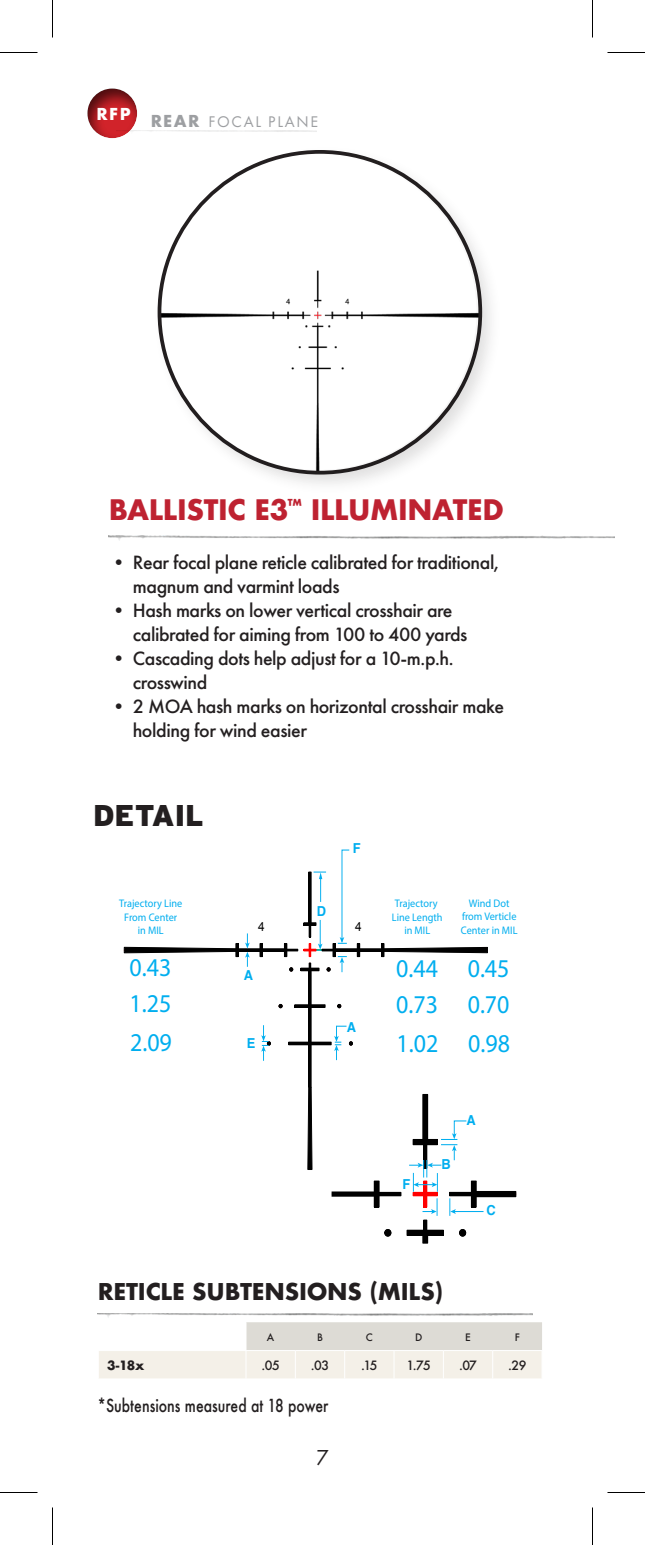
<style>
.page{position:relative;width:645px;height:1545px;background:#fff}
.page>*{position:absolute;margin:0;border:0;box-sizing:border-box;transform-origin:0 0}
.t1{font:900 30px "Interstate";color:#231f20}
.Product_Name{font:700 27.5px "Futura";letter-spacing:-.015em;color:#be2231}
.t2{font:25.75px/35.8px "Myriad Pro";color:#00aeef;scale:.93 1}
.Intro{font:700 22.5px "Futura";letter-spacing:-.01em;color:#231f20}
.t3{font:22.5px "Futura PT";color:#231f20}
.Intro-2{font:500 20px/24px "Futura PT";letter-spacing:-.02em;color:#231f20}
.t4{font:500 17.5px "Futura";color:#231f20;scale:.8 1}
.t5{font:16px "Futura PT";letter-spacing:.11em;color:#9d9fa2}
.t6{font:700 16px "Futura";color:#fff}
.t7{font:700 13.75px "Helvetica";color:#00aeef;scale:.93 1}
.t8{font:12.75px "Arial";color:#000;scale:.93 1}
.t9{font:500 12.5px "Futura";letter-spacing:-.045em;color:#231f20}
.t10{font:700 12.5px "Futura";color:#231f20}
.t11{font:11px/13.2px "Myriad Pro";color:#00aeef;text-align:center;scale:.93 1}
.t12{font:500 10px "Futura";color:#231f20}
.s1{font-family:"Futura";font-weight:700}
</style>
<div class="page">
<div style="left:152px;top:144px;width:352px;height:352px;background:#231f20;opacity:.1"></div>
<img style="left:159px;top:152px;width:321px;height:321px;border-radius:160px">
<img style="left:98px;top:1313px;width:434px;height:5px">
<img style="left:109px;top:536px;width:506px;height:5px">
<svg style="left:99px;top:1322px;width:443px;height:57px"></svg>
<div style="left:295px;top:1005px;width:30px;height:2px;border:1px solid #000"></div>
<div style="left:289px;top:1042px;width:42px;height:3px;border:1px solid #000"></div>
<svg style="left:278px;top:1003px;width:5px;height:6px"></svg>
<div style="left:301px;top:968px;width:18px;height:3px;border:1px solid #000"></div>
<div style="left:423px;top:1233px;width:5px;height:10px;background:#000"></div>
<svg style="left:123px;top:933px;width:175px;height:39px"></svg>
<svg style="left:261px;top:1025px;width:10px;height:36px"></svg>
<svg style="left:304px;top:849px;width:212px;height:388px"></svg>
<div style="left:85px;top:86px;width:55px;height:53px;background:#231f20;opacity:.75"></div>
<hr style="left:0;top:52px;width:38px;height:1px;background:#000">
<hr style="left:608px;top:52px;width:37px;height:1px;background:#000">
<hr style="left:0;top:1492px;width:38px;height:1px;background:#000">
<hr style="left:608px;top:1492px;width:37px;height:1px;background:#000">
<hr style="left:52px;top:0;width:1px;height:38px;background:#000">
<hr style="left:52px;top:1508px;width:1px;height:37px;background:#000">
<hr style="left:592px;top:0;width:1px;height:38px;background:#000">
<hr style="left:592px;top:1508px;width:1px;height:37px;background:#000">
<p class="t6" style="left:96px;top:103px;width:36px">RFP</p>
<p class="t5" style="left:150px;top:112px;width:170px"><span class="s1">REAR</span> FOCAL PLANE</p>
<p class="Product_Name" style="left:109px;top:490px;width:397px">BALLISTIC E3<sup>™</sup> ILLUMINATED</p>
<p class="Intro-2" style="left:133px;top:551px;width:368px;text-indent:-24px">• Rear focal plane reticle calibrated for traditional, magnum and varmint loads</p>
<p class="Intro-2" style="left:133px;top:599px;width:336px;text-indent:-24px">• Hash marks on lower vertical crosshair are calibrated for aiming from 100 to 400 yards</p>
<p class="Intro-2" style="left:133px;top:647px;width:322px;text-indent:-24px">• Cascading dots help adjust for a 10-m.p.h. crosswind</p>
<p class="Intro-2" style="left:133px;top:695px;width:373px;text-indent:-24px">• 2 MOA hash marks on horizontal crosshair make holding for wind easier</p>
<p class="t1" style="left:93px;top:798px;width:112px">DETAIL</p>
<p class="t7" style="left:353px;top:840px;width:10px">F</p>
<p class="t11" style="left:119px;top:897px;width:69px">Trajectory Line<br>From Center in MIL</p>
<p class="t11" style="left:392px;top:897px;width:56px">Trajectory<br>Line Length in MIL</p>
<p class="t11" style="left:461px;top:897px;width:62px">Wind Dot from Verticle<br>Center in MIL</p>
<p class="t2" style="left:130px;top:950px;width:47px">0.43<br>1.25</p>
<p class="t2" style="left:130px;top:1024px;width:47px">2.09</p>
<p class="t7" style="left:317px;top:903px;width:11px">D</p>
<p class="t8" style="left:258px;top:918px;width:9px">4</p>
<p class="t8" style="left:355px;top:918px;width:9px">4</p>
<p class="t2" style="left:396px;top:950px;width:47px">0.44<br>0.73</p>
<p class="t2" style="left:397px;top:1025px;width:47px">1.02</p>
<p class="t2" style="left:468px;top:950px;width:47px">0.45<br>0.70</p>
<p class="t7" style="left:244px;top:967px;width:11px">A</p>
<p class="t7" style="left:347px;top:1018px;width:11px">A</p>
<p class="t7" style="left:247px;top:1034px;width:11px">E</p>
<p class="t2" style="left:468px;top:1025px;width:47px">0.98</p>
<p class="t7" style="left:402px;top:1176px;width:10px">F</p>
<p class="t7" style="left:441px;top:1156px;width:11px">B</p>
<p class="t7" style="left:466px;top:1112px;width:11px">A</p>
<p class="t7" style="left:487px;top:1202px;width:11px">C</p>
<p class="Intro" style="left:98px;top:1276px;width:347px">RETICLE SUBTENSIONS (MILS)</p>
<p class="t12" style="left:267px;top:1330px;width:9px">A</p>
<p class="t12" style="left:317px;top:1330px;width:7px">B</p>
<p class="t12" style="left:366px;top:1330px;width:9px">C</p>
<p class="t12" style="left:415px;top:1330px;width:9px">D</p>
<p class="t12" style="left:465px;top:1330px;width:7px">E</p>
<p class="t12" style="left:515px;top:1330px;width:7px">F</p>
<p class="t10" style="left:107px;top:1356px;width:39px">3-18x</p>
<p class="t9" style="left:262px;top:1357px;width:20px">.05</p>
<p class="t9" style="left:311px;top:1357px;width:20px">.03</p>
<p class="t9" style="left:361px;top:1357px;width:18px">.15</p>
<p class="t9" style="left:406px;top:1357px;width:26px">1.75</p>
<p class="t9" style="left:459px;top:1357px;width:19px">.07</p>
<p class="t9" style="left:508px;top:1357px;width:20px">.29</p>
<p class="t4" style="left:98px;top:1394px;width:290px">*Subtensions measured at 18 power</p>
<p class="t3" style="left:316px;top:1444px;width:14px">7</p>
</div>
